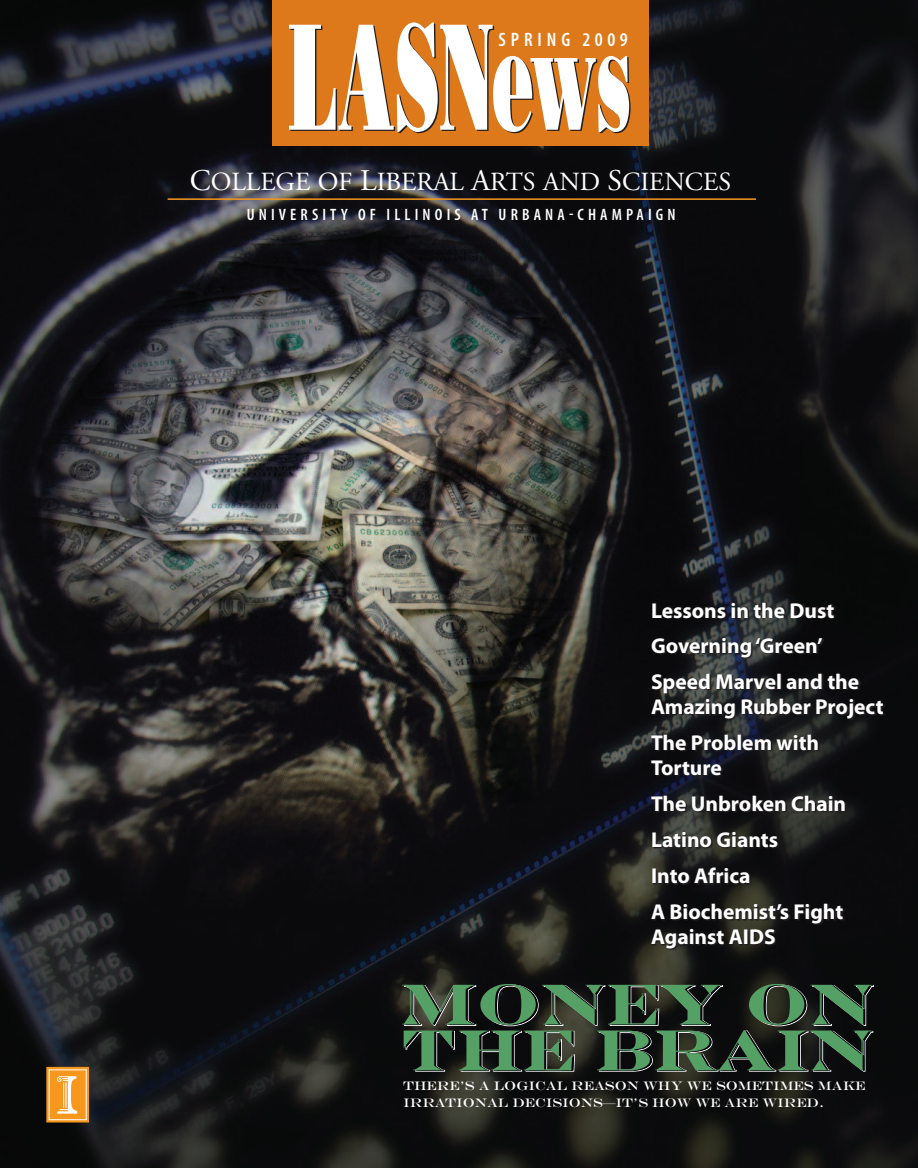
<style>
.page{position:relative;width:918px;height:1168px;background:#fff}
.page>*{position:absolute;margin:0;border:0;box-sizing:border-box;transform-origin:0 0}
.t1{font:26.1px "Adobe Garamond Regular SC870";color:#fff}
.t2{font:700 21.45px/35.8px "Myriad Pro";color:#fff}
.t3{font:600 condensed 19.5px "Myriad Pro";letter-spacing:.25em;color:#fff}
.t4{font:600 condensed 16.5px "Myriad Pro";letter-spacing:.25em;color:#fff}
.t5{font:12.6px/16.4px "Engravers";color:#fff}
.s1{font-size:30px}
</style>
<div class="page">
<img style="left:0;top:0;width:918px;height:1168px">
<div style="left:46px;top:1067px;width:43px;height:55px;border:3px solid #f7971d"></div>
<div style="left:49px;top:1069px;width:38px;height:51px;background:#f7971d;border:1px solid #fff"></div>
<svg style="left:57px;top:1076px;width:20px;height:37px"></svg>
<hr style="left:65px;top:1082px;width:2px;height:26px;background:#fff">
<div style="left:272px;top:0;width:376px;height:145px;background:#de791b"></div>
<svg style="left:289px;top:22px;width:342px;height:111px"></svg>
<hr style="left:168px;top:198px;width:588px;height:2px;background:#f7971d">
<svg style="left:402px;top:983px;width:473px;height:89px;background:#334b37"></svg>
<svg style="left:652px;top:602px;width:233px;height:347px;background:#19191b"></svg>
<p class="t3" style="left:499px;top:29px;width:131px">SPRING 2009</p>
<p class="t1" style="left:190px;top:167px;width:543px"><span class="s1">C</span>OLLEGE OF <span class="s1">L</span>IBERAL <span class="s1">A</span>RTS AND <span class="s1">S</span>CIENCES</p>
<p class="t4" style="left:247px;top:205px;width:430px">UNIVERSITY OF I LLINOIS AT URBANA-CHAMPAIGN</p>
<p class="t2" style="left:651px;top:592px;width:210px">Lessons in the Dust<br>Governing ‘Green’<br>Speed Marvel and the</p>
<p class="t2" style="left:651px;top:688px;width:234px">Amazing Rubber Project<br>The Problem with</p>
<p class="t2" style="left:651px;top:749px;width:197px">Torture<br>The Unbroken Chain<br>Latino Giants<br>Into Africa<br>A Biochemist’s Fight</p>
<p class="t2" style="left:651px;top:918px;width:126px">Against AIDS</p>
<p class="t5" style="left:403px;top:1077px;width:464px">THERE’S A LOGICAL REASON WHY WE SOMETIMES MAKE<br>IRRATIONAL DECISIONS—IT’S HOW WE ARE WIRED.</p>
</div>
